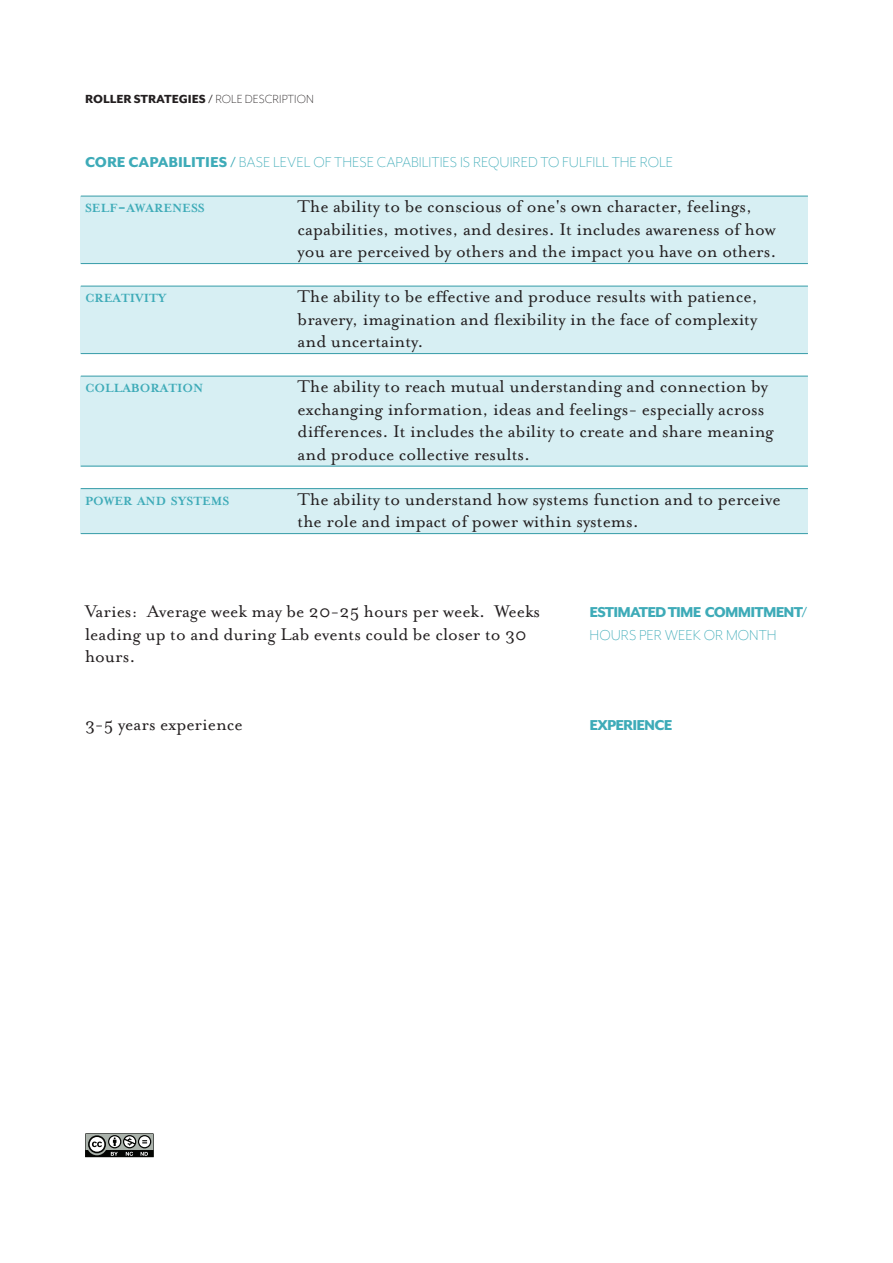
<style>
.page{position:relative;width:893px;height:1263px;background:#fff}
.page>*{position:absolute;margin:0;border:0;box-sizing:border-box;transform-origin:0 0}
.t1{font:19.5px/22.5px "Mrs Eaves OT";color:#231f20}
.t2{font:300 16.5px "Mr Eaves Mod OT";color:#3eabb8}
.t3{font:800 16.5px "Mr Eaves Mod OT";letter-spacing:-.05em;color:#3eabb8}
.t4{font:700 13.65px "Mrs Eaves OT";color:#3eabb8}
.t5{font:800 13.5px "Mr Eaves Mod OT";color:#231f20}
.s1{font-weight:300}
.s2{font-weight:800}
.s3{font-size:19.5px}
</style>
<div class="page">
<svg style="left:85px;top:1133px;width:69px;height:25px;background:#797b78"></svg>
<div style="left:81px;top:196px;width:727px;height:68px;background:#d7eff3"></div>
<hr style="left:81px;top:196px;width:727px;height:1px;background:#369ca8">
<hr style="left:81px;top:263px;width:727px;height:1px;background:#369ca8">
<div style="left:81px;top:488px;width:727px;height:46px;background:#d7eff3"></div>
<hr style="left:81px;top:488px;width:727px;height:1px;background:#369ca8">
<hr style="left:81px;top:533px;width:727px;height:1px;background:#369ca8">
<div style="left:81px;top:286px;width:727px;height:68px;background:#d7eff3"></div>
<hr style="left:81px;top:286px;width:727px;height:1px;background:#369ca8">
<hr style="left:81px;top:353px;width:727px;height:1px;background:#369ca8">
<div style="left:81px;top:376px;width:727px;height:90px;background:#d7eff3"></div>
<hr style="left:81px;top:376px;width:727px;height:1px;background:#369ca8">
<hr style="left:81px;top:466px;width:727px;height:1px;background:#369ca8">
<p class="t5" style="left:85px;top:91px;width:230px">ROLLER STRATEGIES / <span class="s1">ROLE DESCRIPTION</span></p>
<p class="t2" style="left:85px;top:153px;width:589px"><span class="s2">CORE CAPABILITIES /</span> BASE LEVEL OF THESE CAPABILITIES IS REQUIRED TO FULFILL THE ROLE</p>
<p class="t4" style="left:85px;top:200px;width:121px">SELF<span class="s3">-</span>AWARENESS</p>
<p class="t1" style="left:298px;top:195px;width:480px">The ability to be conscious of one's own character, feelings, capabilities, motives, and desires. It includes awareness of how you are perceived by others and the impact you have on others.</p>
<p class="t4" style="left:85px;top:290px;width:83px">CREATIVITY</p>
<p class="t1" style="left:298px;top:285px;width:462px;text-align:justify">The ability to be effective and produce results with patience, bravery, imagination and flexibility in the face of complexity and uncertainty.</p>
<p class="t4" style="left:85px;top:380px;width:120px">COLLABORATION</p>
<p class="t1" style="left:298px;top:375px;width:478px">The ability to reach mutual understanding and connection by exchanging information, ideas and feelings- especially across differences. It includes the ability to create and share meaning and produce collective results.</p>
<p class="t4" style="left:85px;top:493px;width:146px">POWER AND SYSTEMS</p>
<p class="t1" style="left:298px;top:487px;width:484px">The ability to understand how systems function and to perceive the role and impact of power within systems.</p>
<p class="t1" style="left:85px;top:600px;width:457px">Varies: Average week may be 20-25 hours per week. Weeks leading up to and during Lab events could be closer to 30 hours.</p>
<p class="t1" style="left:85px;top:712px;width:159px">3-5 years experience</p>
<p class="t3" style="left:590px;top:603px;width:219px">ESTIMATED TIME COMMITMENT/</p>
<p class="t2" style="left:590px;top:626px;width:188px">HOURS PER WEEK OR MONTH</p>
<p class="t3" style="left:590px;top:716px;width:84px">EXPERIENCE</p>
</div>
